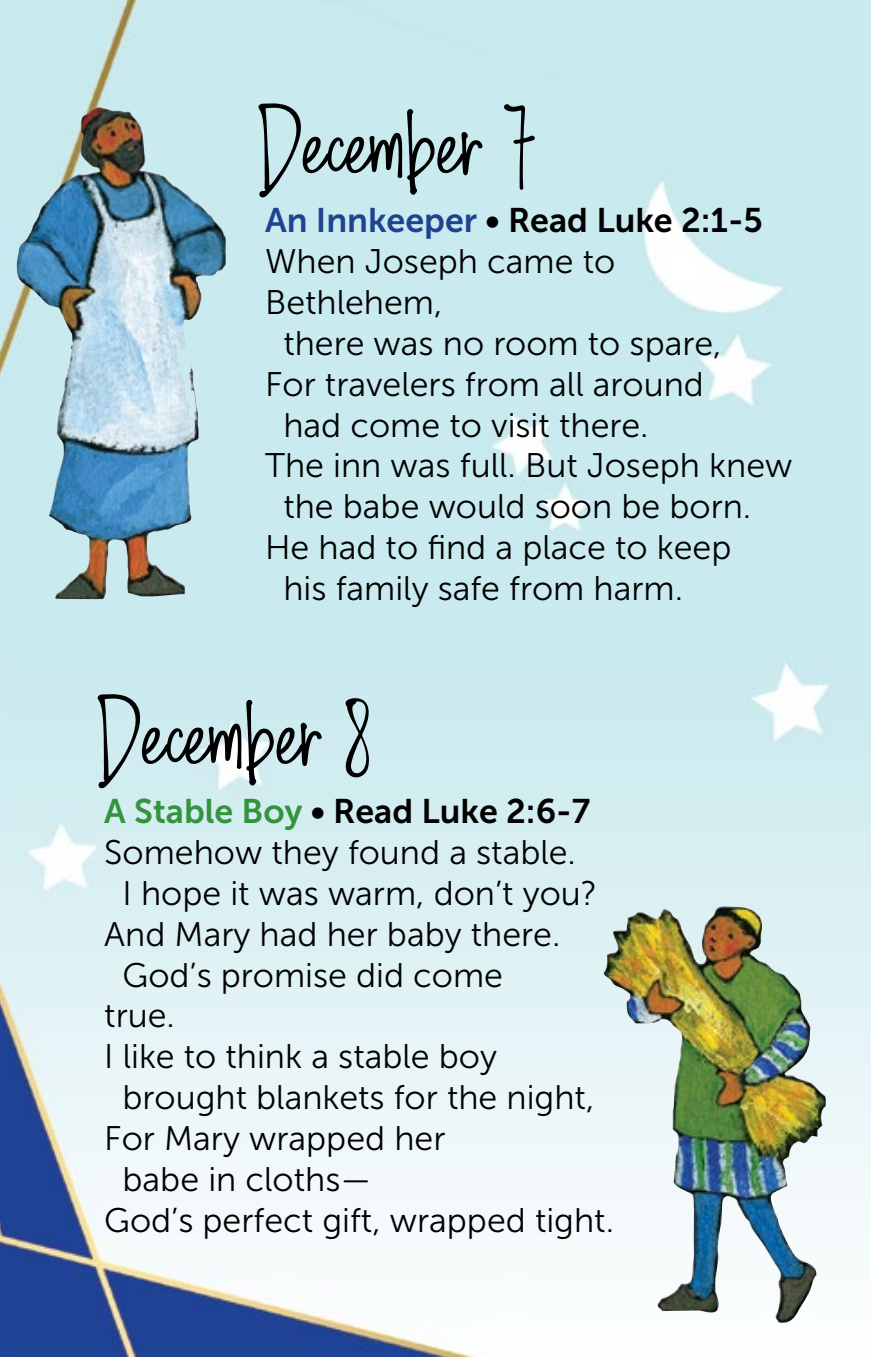
<style>
.page{position:relative;width:871px;height:1357px;background:#fff}
.page>*{position:absolute;margin:0;border:0;box-sizing:border-box;transform-origin:0 0}
.t1{font:102.15px "Ding Dong";color:#000}
.t2{font:33.98px "Museo Sans 300";color:#000}
.t3{font:33.98px "Museo Sans 700";color:#000}
.s1{color:#20438f}
.s2{color:#34943e}
</style>
<div class="page">
<img style="left:0;top:0;width:871px;height:1357px">
<img style="left:603px;top:908px;width:223px;height:417px">
<img style="left:16px;top:108px;width:183px;height:491px">
<h1 class="t1" style="left:265px;top:77px;width:274px">December 7</h1>
<p class="t3" style="left:265px;top:202px;width:499px"><span class="s1">An Innkeeper</span> • Read Luke 2:1-5</p>
<p class="t2" style="left:265px;top:243px;width:352px">When Joseph came to</p>
<p class="t2" style="left:265px;top:284px;width:179px">Bethlehem,</p>
<p class="t2" style="left:283px;top:325px;width:439px">there was no room to spare,</p>
<p class="t2" style="left:265px;top:366px;width:440px">For travelers from all around</p>
<p class="t2" style="left:283px;top:406px;width:367px">had come to visit there.</p>
<p class="t2" style="left:265px;top:447px;width:529px">The inn was full. But Joseph knew</p>
<p class="t2" style="left:283px;top:488px;width:469px">the babe would soon be born.</p>
<p class="t2" style="left:265px;top:529px;width:468px">He had to find a place to keep</p>
<p class="t2" style="left:283px;top:570px;width:401px">his family safe from harm.</p>
<h1 class="t1" style="left:104px;top:668px;width:270px">December 8</h1>
<p class="t3" style="left:104px;top:792px;width:487px"><span class="s2">A Stable Boy</span> • Read Luke 2:6-7</p>
<p class="t2" style="left:104px;top:834px;width:473px">Somehow they found a stable.</p>
<p class="t2" style="left:123px;top:875px;width:476px">I hope it was warm, don’t you?</p>
<p class="t2" style="left:104px;top:916px;width:458px">And Mary had her baby there.</p>
<p class="t2" style="left:123px;top:956px;width:382px">God’s promise did come</p>
<p class="t2" style="left:104px;top:997px;width:72px">true.</p>
<p class="t2" style="left:104px;top:1038px;width:394px">I like to think a stable boy</p>
<p class="t2" style="left:123px;top:1079px;width:473px">brought blankets for the night,</p>
<p class="t2" style="left:104px;top:1120px;width:343px">For Mary wrapped her</p>
<p class="t2" style="left:123px;top:1160px;width:250px">babe in cloths—</p>
<p class="t2" style="left:104px;top:1201px;width:511px">God’s perfect gift, wrapped tight.</p>
</div>
